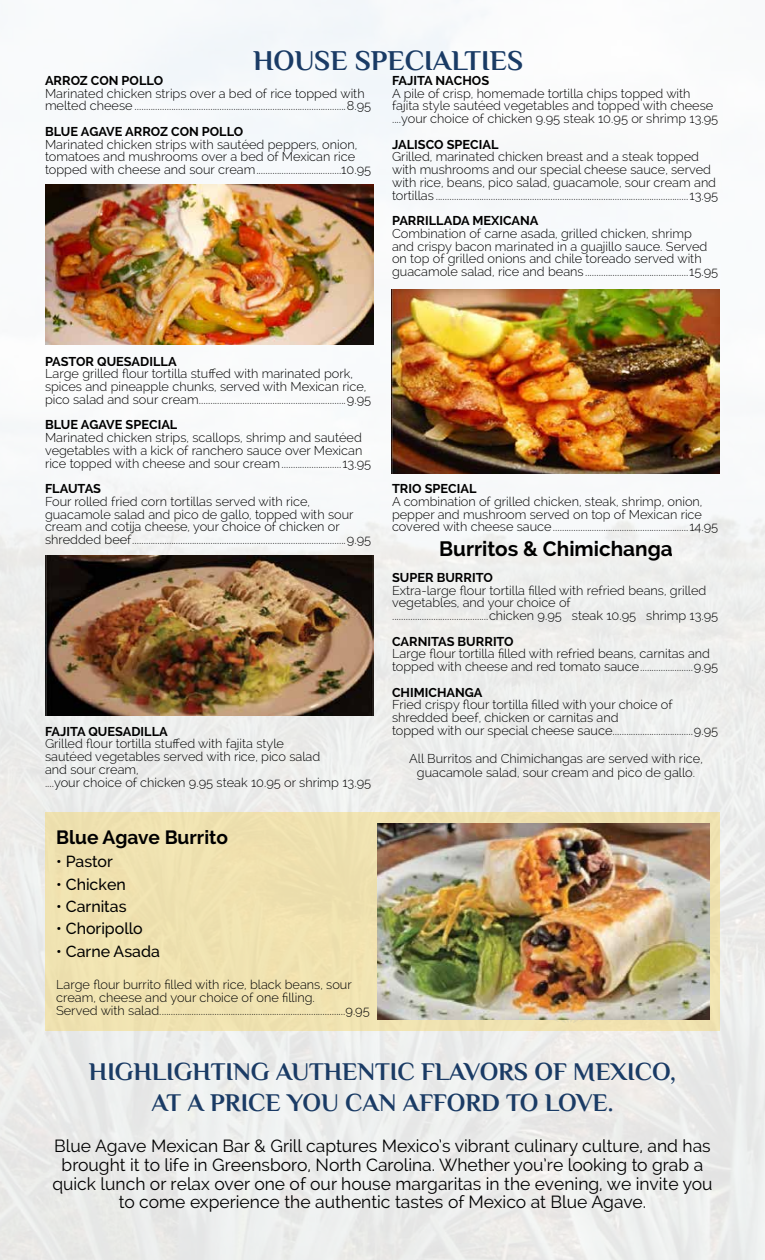
<style>
.page{position:relative;width:765px;height:1260px;background:#fff}
.page>*{position:absolute;margin:0;border:0;box-sizing:border-box;transform-origin:0 0}
.t1{font:700 28.75px "Philosopher";color:#1a3b65}
.t2{font:700 25.5px/30.6px "Philosopher";color:#1a3b65;text-align:center}
.t3{font:700 20.75px "Raleway";color:#000}
.t4{font:700 19.12px "Raleway";color:#000}
.t5{font:17.5px/18.8px "Raleway";color:#000;text-align:center}
.t6{font:500 16px "Raleway";color:#000}
.t7{font:300 12.75px/12.8px "Raleway";color:#000}
.t8{font:700 12.75px "Raleway";color:#000}
</style>
<div class="page">
<img style="left:0;top:0;width:765px;height:1260px">
<img style="left:45px;top:185px;width:329px;height:159px">
<img style="left:45px;top:556px;width:329px;height:160px">
<img style="left:391px;top:290px;width:329px;height:184px">
<div style="left:45px;top:812px;width:675px;height:219px;background:#f0e2af"></div>
<img style="left:377px;top:824px;width:332px;height:196px">
<h1 class="t1" style="left:253px;top:45px;width:272px">HOUSE SPECIALTIES</h1>
<p class="t8" style="left:45px;top:73px;width:120px">ARROZ CON POLLO</p>
<p class="t7" style="left:45px;top:87px;width:328px">Marinated chicken strips over a bed of rice topped with melted cheese ............................................................................................8.95</p>
<p class="t8" style="left:45px;top:124px;width:200px">BLUE AGAVE ARROZ CON POLLO</p>
<p class="t7" style="left:45px;top:138px;width:328px">Marinated chicken strips with sautéed peppers, onion, tomatoes and mushrooms over a bed of Mexican rice topped with cheese and sour cream.....................................10.95</p>
<p class="t8" style="left:392px;top:73px;width:99px">FAJITA NACHOS</p>
<p class="t7" style="left:392px;top:87px;width:328px">A pile of crisp, homemade tortilla chips topped with fajita style sautéed vegetables and topped with cheese ....your choice of chicken 9.95 steak 10.95 or shrimp 13.95</p>
<p class="t8" style="left:392px;top:137px;width:108px">JALISCO SPECIAL</p>
<p class="t7" style="left:392px;top:150px;width:328px">Grilled, marinated chicken breast and a steak topped with mushrooms and our special cheese sauce, served with rice, beans, pico salad, guacamole, sour cream and tortillas ..............................................................................................................13.95</p>
<p class="t8" style="left:392px;top:213px;width:148px">PARRILLADA MEXICANA</p>
<p class="t7" style="left:392px;top:227px;width:328px">Combination of carne asada, grilled chicken, shrimp<br>and crispy bacon marinated in a guajillo sauce. Served on top of grilled onions and chile toreado served with guacamole salad, rice and beans.............................................15.95</p>
<p class="t8" style="left:45px;top:354px;width:133px">PASTOR QUESADILLA</p>
<p class="t7" style="left:45px;top:367px;width:328px">Large grilled flour tortilla stuffed with marinated pork, spices and pineapple chunks, served with Mexican rice, pico salad and sour cream................................................................9.95</p>
<p class="t8" style="left:45px;top:418px;width:134px">BLUE AGAVE SPECIAL</p>
<p class="t7" style="left:45px;top:431px;width:328px">Marinated chicken strips, scallops, shrimp and sautéed vegetables with a kick of ranchero sauce over Mexican rice topped with cheese and sour cream..........................13.95</p>
<p class="t8" style="left:45px;top:481px;width:58px">FLAUTAS</p>
<p class="t7" style="left:45px;top:495px;width:328px">Four rolled fried corn tortillas served with rice, guacamole salad and pico de gallo, topped with sour cream and cotija cheese, your choice of chicken or shredded beef.............................................................................................9.95</p>
<p class="t8" style="left:45px;top:724px;width:124px">FAJITA QUESADILLA</p>
<p class="t7" style="left:45px;top:737px;width:328px">Grilled flour tortilla stuffed with fajita style<br>sautéed vegetables served with rice, pico salad<br>and sour cream,<br>....your choice of chicken 9.95 steak 10.95 or shrimp 13.95</p>
<h3 class="t4" style="left:56px;top:826px;width:173px">Blue Agave Burrito</h3>
<p class="t6" style="left:56px;top:853px;width:58px">• Pastor</p>
<p class="t6" style="left:56px;top:875px;width:71px">• Chicken</p>
<p class="t6" style="left:56px;top:897px;width:72px">• Carnitas</p>
<p class="t6" style="left:56px;top:920px;width:88px">• Choripollo</p>
<p class="t6" style="left:56px;top:942px;width:105px">• Carne Asada</p>
<p class="t7" style="left:56px;top:978px;width:315px">Large flour burrito filled with rice, black beans, sour cream, cheese and your choice of one filling.<br>Served with salad.................................................................................9.95</p>
<p class="t8" style="left:392px;top:481px;width:86px">TRIO SPECIAL</p>
<p class="t7" style="left:392px;top:495px;width:328px">A combination of grilled chicken, steak, shrimp, onion, pepper and mushroom served on top of Mexican rice covered with cheese sauce...........................................................14.95</p>
<h3 class="t3" style="left:439px;top:537px;width:235px">Burritos &amp; Chimichanga</h3>
<p class="t8" style="left:392px;top:570px;width:102px">SUPER BURRITO</p>
<p class="t7" style="left:392px;top:584px;width:328px">Extra-large flour tortilla filled with refried beans, grilled vegetables, and your choice of<br>..........................................chicken 9.95 steak 10.95 shrimp 13.95</p>
<p class="t8" style="left:392px;top:634px;width:123px">CARNITAS BURRITO</p>
<p class="t7" style="left:392px;top:648px;width:328px">Large flour tortilla filled with refried beans, carnitas and topped with cheese and red tomato sauce.......................9.95</p>
<p class="t8" style="left:392px;top:685px;width:92px">CHIMICHANGA</p>
<p class="t7" style="left:392px;top:699px;width:328px">Fried crispy flour tortilla filled with your choice of shredded beef, chicken or carnitas and<br>topped with our special cheese sauce...................................9.95</p>
<p class="t7" style="left:409px;top:751px;width:295px;line-height:14.8px;text-align:center">All Burritos and Chimichangas are served with rice, guacamole salad, sour cream and pico de gallo.</p>
<h2 class="t2" style="left:89px;top:1057px;width:589px">HIGHLIGHTING AUTHENTIC FLAVORS OF MEXICO,<br>AT A PRICE YOU CAN AFFORD TO LOVE.</h2>
<p class="t5" style="left:52px;top:1137px;width:662px">Blue Agave Mexican Bar &amp; Grill captures Mexico’s vibrant culinary culture, and has brought it to life in Greensboro, North Carolina. Whether you’re looking to grab a quick lunch or relax over one of our house margaritas in the evening, we invite you to come experience the authentic tastes of Mexico at Blue Agave.</p>
</div>
